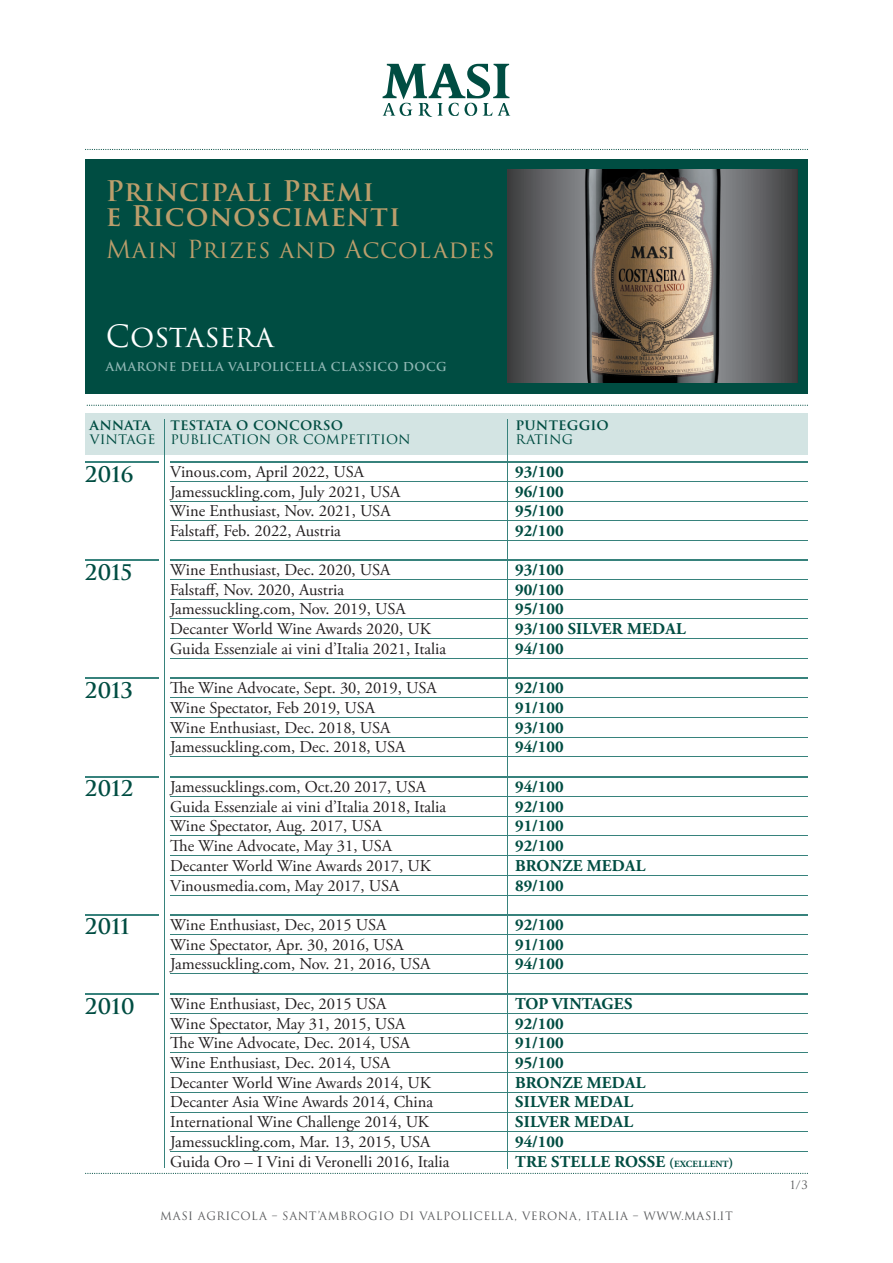
<style>
.page{position:relative;width:893px;height:1263px;background:#fff}
.page>*{position:absolute;margin:0;border:0;box-sizing:border-box;transform-origin:0 0}
.t1{font:30px "Trajan Pro 3";letter-spacing:-.01em;color:#fff}
.t2{font:600 27.75px/25.5px "Trajan Pro 3";letter-spacing:.02em;color:#bb9e6c}
.t3{font:24.3px "Trajan Pro 3";letter-spacing:.025em;color:#bb9e6c}
.t4{font:600 21px "Trajan Pro 3";letter-spacing:.005em;color:#004d42}
.t5{font:16.5px "Adobe Garamond Pro";color:#231f20}
.t6{font:700 16.5px "Adobe Garamond Pro";color:#004d42}
.t7{font:15px "Trajan Pro 3";color:#004d42}
.t8{font:600 15px "Trajan Pro 3";color:#004d42}
.t9{font:600 12px "Trajan Pro 3";letter-spacing:.02em;color:#91b8b5}
.t10{font:11.25px "Trajan Pro 3";letter-spacing:.05em;color:#57585a}
.s1{font-size:13.5px}
.s2{font-size:9.45px}
</style>
<div class="page">
<div style="left:85px;top:159px;width:723px;height:234px;background:#004d42"></div>
<svg style="left:85px;top:149px;width:723px;height:1px"></svg>
<svg style="left:87px;top:405px;width:721px;height:1px"></svg>
<div style="left:85px;top:413px;width:723px;height:41px;background:#d3e4e3"></div>
<svg style="left:383px;top:64px;width:127px;height:53px"></svg>
<hr style="left:164px;top:419px;width:1px;height:749px;background:#37827c">
<hr style="left:508px;top:419px;width:1px;height:749px;background:#37827c">
<hr style="left:170px;top:461px;width:638px;height:2px;background:#37827c">
<hr style="left:170px;top:481px;width:638px;height:1px;background:#37827c">
<hr style="left:170px;top:501px;width:638px;height:1px;background:#37827c">
<hr style="left:170px;top:521px;width:638px;height:1px;background:#37827c">
<hr style="left:170px;top:540px;width:638px;height:1px;background:#37827c">
<hr style="left:170px;top:560px;width:638px;height:1px;background:#37827c">
<hr style="left:170px;top:579px;width:638px;height:1px;background:#37827c">
<hr style="left:170px;top:599px;width:638px;height:1px;background:#37827c">
<hr style="left:170px;top:619px;width:638px;height:1px;background:#37827c">
<hr style="left:170px;top:638px;width:638px;height:1px;background:#37827c">
<hr style="left:170px;top:658px;width:638px;height:1px;background:#37827c">
<hr style="left:170px;top:678px;width:638px;height:1px;background:#37827c">
<hr style="left:170px;top:697px;width:638px;height:1px;background:#37827c">
<hr style="left:170px;top:717px;width:638px;height:1px;background:#37827c">
<hr style="left:170px;top:737px;width:638px;height:1px;background:#37827c">
<hr style="left:170px;top:757px;width:638px;height:1px;background:#37827c">
<hr style="left:170px;top:776px;width:638px;height:2px;background:#37827c">
<hr style="left:170px;top:796px;width:638px;height:1px;background:#37827c">
<hr style="left:170px;top:816px;width:638px;height:1px;background:#37827c">
<hr style="left:170px;top:836px;width:638px;height:1px;background:#37827c">
<hr style="left:170px;top:855px;width:638px;height:1px;background:#37827c">
<hr style="left:170px;top:875px;width:638px;height:1px;background:#37827c">
<hr style="left:170px;top:895px;width:638px;height:1px;background:#37827c">
<hr style="left:170px;top:914px;width:638px;height:2px;background:#37827c">
<hr style="left:170px;top:934px;width:638px;height:1px;background:#37827c">
<hr style="left:170px;top:954px;width:638px;height:1px;background:#37827c">
<hr style="left:170px;top:974px;width:638px;height:1px;background:#37827c">
<hr style="left:170px;top:993px;width:638px;height:1px;background:#37827c">
<hr style="left:170px;top:1013px;width:638px;height:1px;background:#37827c">
<hr style="left:170px;top:1033px;width:638px;height:1px;background:#37827c">
<hr style="left:170px;top:1053px;width:638px;height:1px;background:#37827c">
<hr style="left:170px;top:1072px;width:638px;height:1px;background:#37827c">
<hr style="left:170px;top:1092px;width:638px;height:1px;background:#37827c">
<hr style="left:170px;top:1112px;width:638px;height:1px;background:#37827c">
<hr style="left:170px;top:1131px;width:638px;height:1px;background:#37827c">
<hr style="left:170px;top:1151px;width:638px;height:1px;background:#37827c">
<hr style="left:85px;top:994px;width:74px;height:1px;background:#37827c">
<hr style="left:85px;top:914px;width:74px;height:1px;background:#37827c">
<hr style="left:85px;top:776px;width:74px;height:1px;background:#37827c">
<hr style="left:85px;top:678px;width:74px;height:1px;background:#37827c">
<hr style="left:85px;top:559px;width:74px;height:2px;background:#37827c">
<img style="left:508px;top:169px;width:289px;height:214px">
<svg style="left:85px;top:1173px;width:723px;height:1px"></svg>
<hr style="left:85px;top:461px;width:74px;height:1px;background:#37827c">
<h2 class="t2" style="left:106px;top:179px;width:296px">Principali Premi<br>e Riconoscimenti</h2>
<h3 class="t3" style="left:106px;top:233px;width:390px">Main Prizes and Accolades</h3>
<h1 class="t1" style="left:106px;top:316px;width:170px">Costasera</h1>
<p class="t9" style="left:106px;top:358px;width:342px">AMARONE DELLA VALPOLICELLA CLASSICO DOCG</p>
<p class="t8" style="left:90px;top:414px;width:63px">annata</p>
<p class="t8" style="left:171px;top:414px;width:174px">testata o concorso</p>
<p class="t8" style="left:516px;top:414px;width:95px">punteggio</p>
<p class="t7" style="left:90px;top:428px;width:322px">vintage publication or competition</p>
<p class="t7" style="left:516px;top:428px;width:59px">rating</p>
<p class="t4" style="left:85px;top:459px;width:50px">2016</p>
<p class="t4" style="left:85px;top:557px;width:49px">2015</p>
<p class="t4" style="left:85px;top:675px;width:50px">2013</p>
<p class="t4" style="left:85px;top:774px;width:50px">2012</p>
<p class="t4" style="left:85px;top:912px;width:46px">2011</p>
<p class="t4" style="left:85px;top:991px;width:51px">2010</p>
<p class="t5" style="left:170px;top:462px;width:195px">Vinous.com, April 2022, USA</p>
<p class="t6" style="left:515px;top:462px;width:50px">93/100</p>
<p class="t5" style="left:170px;top:481px;width:232px">Jamessuckling.com, July 2021, USA</p>
<p class="t6" style="left:515px;top:482px;width:50px">96/100</p>
<p class="t5" style="left:170px;top:501px;width:222px">Wine Enthusiast, Nov. 2021, USA</p>
<p class="t6" style="left:515px;top:501px;width:50px">95/100</p>
<p class="t5" style="left:170px;top:521px;width:172px">Falstaff, Feb. 2022, Austria</p>
<p class="t6" style="left:515px;top:521px;width:50px">92/100</p>
<p class="t5" style="left:170px;top:560px;width:222px">Wine Enthusiast, Dec. 2020, USA</p>
<p class="t6" style="left:515px;top:560px;width:50px">93/100</p>
<p class="t5" style="left:170px;top:579px;width:176px">Falstaff, Nov. 2020, Austria</p>
<p class="t6" style="left:515px;top:580px;width:50px">90/100</p>
<p class="t5" style="left:170px;top:599px;width:237px">Jamessuckling.com, Nov. 2019, USA</p>
<p class="t6" style="left:515px;top:599px;width:50px">95/100</p>
<p class="t5" style="left:170px;top:619px;width:262px">Decanter World Wine Awards 2020, UK</p>
<p class="t6" style="left:515px;top:619px;width:172px">93/100 SILVER MEDAL</p>
<p class="t5" style="left:170px;top:639px;width:278px">Guida Essenziale ai vini d’Italia 2021, Italia</p>
<p class="t6" style="left:515px;top:639px;width:50px">94/100</p>
<p class="t5" style="left:170px;top:678px;width:268px">The Wine Advocate, Sept. 30, 2019, USA</p>
<p class="t6" style="left:515px;top:678px;width:50px">92/100</p>
<p class="t5" style="left:170px;top:698px;width:207px">Wine Spectator, Feb 2019, USA</p>
<p class="t6" style="left:515px;top:698px;width:50px">91/100</p>
<p class="t5" style="left:170px;top:718px;width:222px">Wine Enthusiast, Dec. 2018, USA</p>
<p class="t6" style="left:515px;top:718px;width:50px">93/100</p>
<p class="t5" style="left:170px;top:737px;width:237px">Jamessuckling.com, Dec. 2018, USA</p>
<p class="t6" style="left:515px;top:738px;width:50px">94/100</p>
<p class="t5" style="left:170px;top:777px;width:258px">Jamessucklings.com, Oct.20 2017, USA</p>
<p class="t6" style="left:515px;top:777px;width:50px">94/100</p>
<p class="t5" style="left:170px;top:796px;width:278px">Guida Essenziale ai vini d’Italia 2018, Italia</p>
<p class="t6" style="left:515px;top:797px;width:50px">92/100</p>
<p class="t5" style="left:170px;top:816px;width:213px">Wine Spectator, Aug. 2017, USA</p>
<p class="t6" style="left:515px;top:816px;width:50px">91/100</p>
<p class="t5" style="left:170px;top:836px;width:224px">The Wine Advocate, May 31, USA</p>
<p class="t6" style="left:515px;top:836px;width:50px">92/100</p>
<p class="t5" style="left:170px;top:856px;width:262px">Decanter World Wine Awards 2017, UK</p>
<p class="t6" style="left:515px;top:856px;width:132px">BRONZE MEDAL</p>
<p class="t5" style="left:170px;top:875px;width:231px">Vinousmedia.com, May 2017, USA</p>
<p class="t6" style="left:515px;top:876px;width:50px">89/100</p>
<p class="t5" style="left:170px;top:915px;width:218px">Wine Enthusiast, Dec, 2015 USA</p>
<p class="t6" style="left:515px;top:915px;width:50px">92/100</p>
<p class="t5" style="left:170px;top:934px;width:235px">Wine Spectator, Apr. 30, 2016, USA</p>
<p class="t6" style="left:515px;top:935px;width:50px">91/100</p>
<p class="t5" style="left:170px;top:954px;width:262px">Jamessuckling.com, Nov. 21, 2016, USA</p>
<p class="t6" style="left:515px;top:954px;width:50px">94/100</p>
<p class="t5" style="left:170px;top:994px;width:218px">Wine Enthusiast, Dec, 2015 USA</p>
<p class="t6" style="left:515px;top:994px;width:119px">TOP VINTAGES</p>
<p class="t5" style="left:170px;top:1013px;width:237px">Wine Spectator, May 31, 2015, USA</p>
<p class="t6" style="left:515px;top:1014px;width:50px">92/100</p>
<p class="t5" style="left:170px;top:1033px;width:241px">The Wine Advocate, Dec. 2014, USA</p>
<p class="t6" style="left:515px;top:1033px;width:50px">91/100</p>
<p class="t5" style="left:170px;top:1053px;width:222px">Wine Enthusiast, Dec. 2014, USA</p>
<p class="t6" style="left:515px;top:1053px;width:50px">95/100</p>
<p class="t5" style="left:170px;top:1073px;width:262px">Decanter World Wine Awards 2014, UK</p>
<p class="t6" style="left:515px;top:1073px;width:132px">BRONZE MEDAL</p>
<p class="t5" style="left:170px;top:1092px;width:265px">Decanter Asia Wine Awards 2014, China</p>
<p class="t6" style="left:515px;top:1093px;width:120px">SILVER MEDAL</p>
<p class="t5" style="left:170px;top:1112px;width:260px">International Wine Challenge 2014, UK</p>
<p class="t6" style="left:515px;top:1112px;width:120px">SILVER MEDAL</p>
<p class="t5" style="left:170px;top:1132px;width:262px">Jamessuckling.com, Mar. 13, 2015, USA</p>
<p class="t6" style="left:515px;top:1132px;width:50px">94/100</p>
<p class="t5" style="left:170px;top:1151px;width:281px">Guida Oro – I Vini di Veronelli 2016, Italia</p>
<p class="t6" style="left:515px;top:1152px;width:220px">TRE STELLE ROSSE <span class="s1">(</span><span class="s2">EXCELLENT</span><span class="s1">)</span></p>
<p class="t10" style="left:160px;top:1208px;width:574px">MASI AGRICOLA – SANT’AMBROGIO DI VALPOLICELLA, VERONA, ITALIA – WWW.MASI.IT</p>
<p class="t10" style="left:790px;top:1177px;width:19px">1/3</p>
</div>
